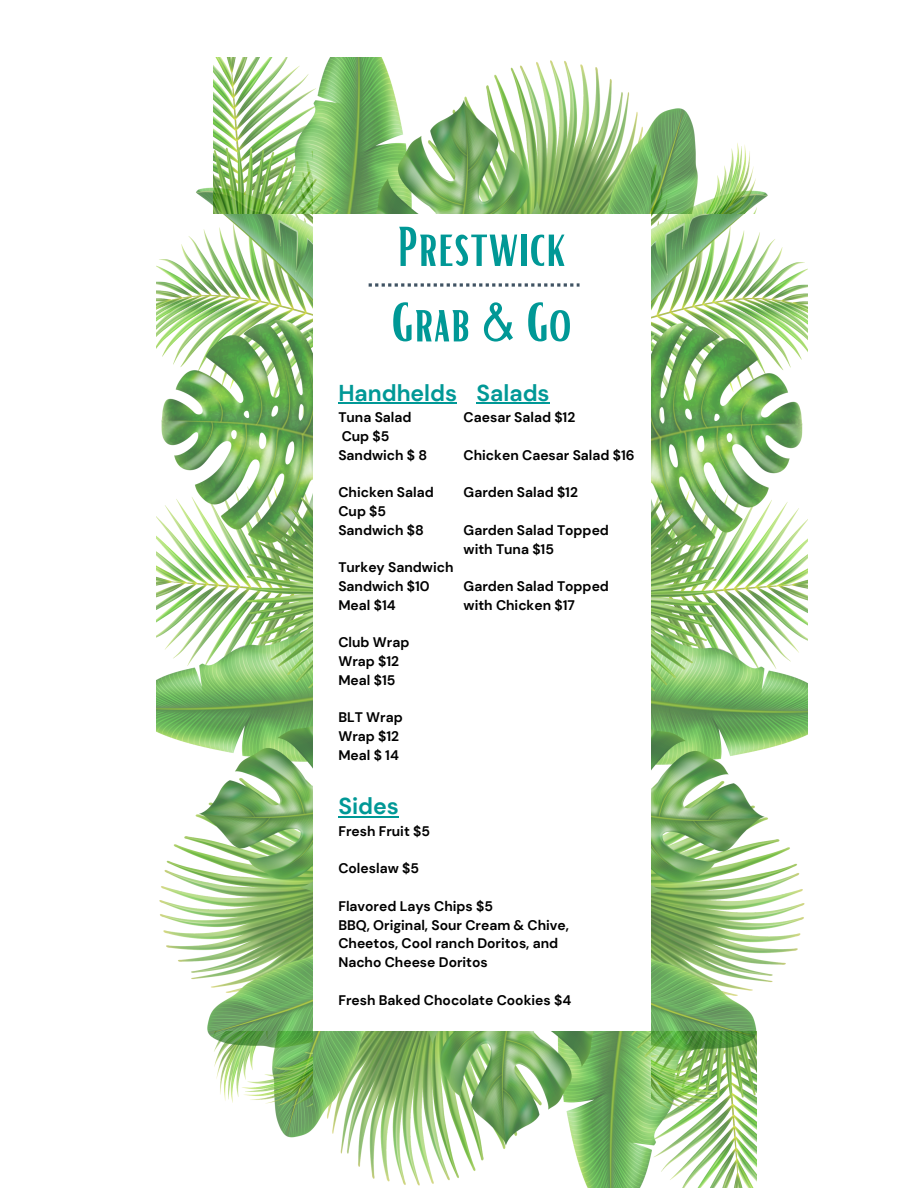
<style>
.page{position:relative;width:918px;height:1188px;background:#fff}
.page>*{position:absolute;margin:0;border:0;box-sizing:border-box;transform-origin:0 0}
.t1{font:54.15px/75.4px "Bright";color:#009896}
.t2{font:700 22.95px "DM Sans";color:#009896}
.t3{font:700 13.8px/18.8px "DM Sans";color:#000}
</style>
<div class="page">
<img style="left:275px;top:1032px;width:481px;height:156px">
<svg style="left:369px;top:283px;width:211px;height:4px"></svg>
<img style="left:156px;top:111px;width:156px;height:996px">
<hr style="left:338px;top:402px;width:119px;height:2px;background:#009896">
<hr style="left:477px;top:402px;width:73px;height:2px;background:#009896">
<hr style="left:338px;top:816px;width:61px;height:1px;background:#009896">
<img style="left:651px;top:191px;width:156px;height:919px">
<img style="left:214px;top:57px;width:543px;height:156px">
<p class="t1" style="left:392px;top:207px;width:181px">Prestwick<br>Grab &amp; Go</p>
<p class="t2" style="left:338px;top:378px;width:120px">Handhelds</p>
<p class="t3" style="left:338px;top:408px;width:75px">Tuna Salad</p>
<h1 class="t3" style="left:342px;top:427px;width:49px">Cup $5</h1>
<h2 class="t3" style="left:338px;top:446px;width:90px">Sandwich $ 8</h2>
<h2 class="t3" style="left:338px;top:483px;width:97px">Chicken Salad</h2>
<p class="t3" style="left:338px;top:502px;width:49px">Cup $5</p>
<p class="t3" style="left:338px;top:521px;width:87px">Sandwich $8</p>
<p class="t3" style="left:338px;top:558px;width:117px">Turkey Sandwich</p>
<p class="t3" style="left:338px;top:577px;width:93px">Sandwich $10</p>
<p class="t3" style="left:338px;top:596px;width:59px">Meal $14</p>
<p class="t3" style="left:338px;top:633px;width:73px">Club Wrap</p>
<p class="t3" style="left:338px;top:652px;width:62px">Wrap $12</p>
<p class="t3" style="left:338px;top:671px;width:59px">Meal $15</p>
<p class="t3" style="left:338px;top:708px;width:66px">BLT Wrap</p>
<p class="t3" style="left:338px;top:727px;width:62px">Wrap $12</p>
<p class="t3" style="left:338px;top:746px;width:62px">Meal $ 14</p>
<p class="t2" style="left:477px;top:378px;width:75px">Salads</p>
<p class="t3" style="left:464px;top:408px;width:113px">Caesar Salad $12</p>
<p class="t3" style="left:464px;top:446px;width:173px">Chicken Caesar Salad $16</p>
<p class="t3" style="left:464px;top:483px;width:116px">Garden Salad $12</p>
<p class="t3" style="left:464px;top:521px;width:147px">Garden Salad Topped</p>
<p class="t3" style="left:464px;top:540px;width:92px">with Tuna $15</p>
<p class="t3" style="left:464px;top:577px;width:147px">Garden Salad Topped</p>
<p class="t3" style="left:464px;top:596px;width:113px">with Chicken $17</p>
<p class="t2" style="left:338px;top:791px;width:62px">Sides</p>
<p class="t3" style="left:338px;top:822px;width:93px">Fresh Fruit $5</p>
<p class="t3" style="left:338px;top:859px;width:82px">Coleslaw $5</p>
<h2 class="t3" style="left:338px;top:897px;width:156px">Flavored Lays Chips $5</h2>
<p class="t3" style="left:338px;top:916px;width:232px">BBQ, Original, Sour Cream &amp; Chive,<br>Cheetos, Cool ranch Doritos, and<br>Nacho Cheese Doritos</p>
<p class="t3" style="left:338px;top:990px;width:234px">Fresh Baked Chocolate Cookies $4</p>
</div>
